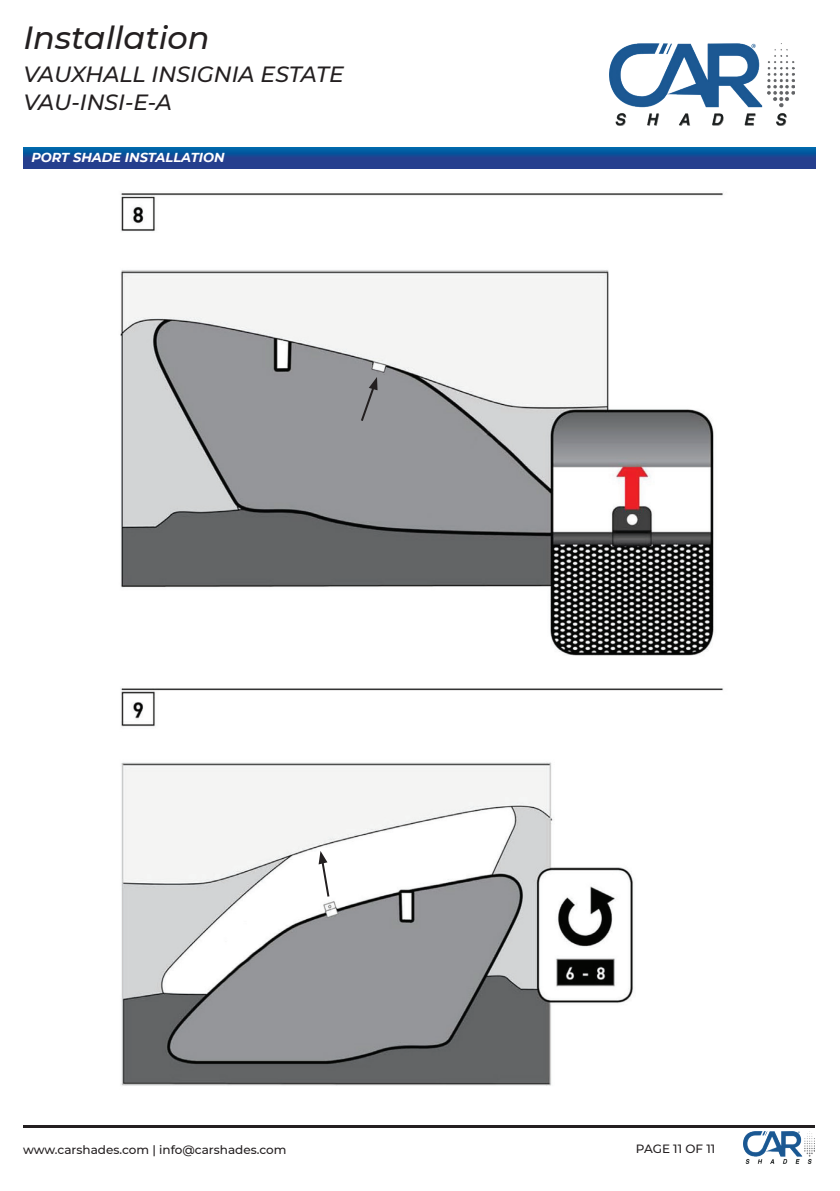
<style>
.page{position:relative;width:840px;height:1191px;background:#fff}
.page>*{position:absolute;margin:0;border:0;box-sizing:border-box;transform-origin:0 0}
.t1{font:italic 500 32px "Montserrat";color:#231f20}
.t2{font:italic 500 22px/28px "Montserrat";color:#231f20}
.t3{font:italic 700 13px "Montserrat";color:#fff}
.t4{font:500 12px "Montserrat";color:#231f20}
</style>
<div class="page">
<hr style="left:23px;top:1125px;width:791px;height:2px;background:#231f20">
<img style="left:743px;top:1131px;width:71px;height:32px">
<img style="left:609px;top:43px;width:184px;height:83px">
<svg style="left:23px;top:147px;width:792px;height:21px;background:#164b96"></svg>
<img style="left:120px;top:193px;width:604px;height:893px">
<svg style="left:318px;top:851px;width:12px;height:47px"></svg>
<svg style="left:359px;top:377px;width:18px;height:46px"></svg>
<h1 class="t1" style="left:23px;top:15px;width:188px">Installation</h1>
<h2 class="t2" style="left:23px;top:59px;width:322px">VAUXHALL INSIGNIA ESTATE<br>VAU-INSI-E-A</h2>
<p class="t3" style="left:31px;top:148px;width:195px">PORT SHADE INSTALLATION</p>
<p class="t4" style="left:23px;top:1141px;width:265px">www.carshades.com | info@carshades.com</p>
<p class="t4" style="left:635px;top:1140px;width:81px">PAGE 11 OF 11</p>
</div>
